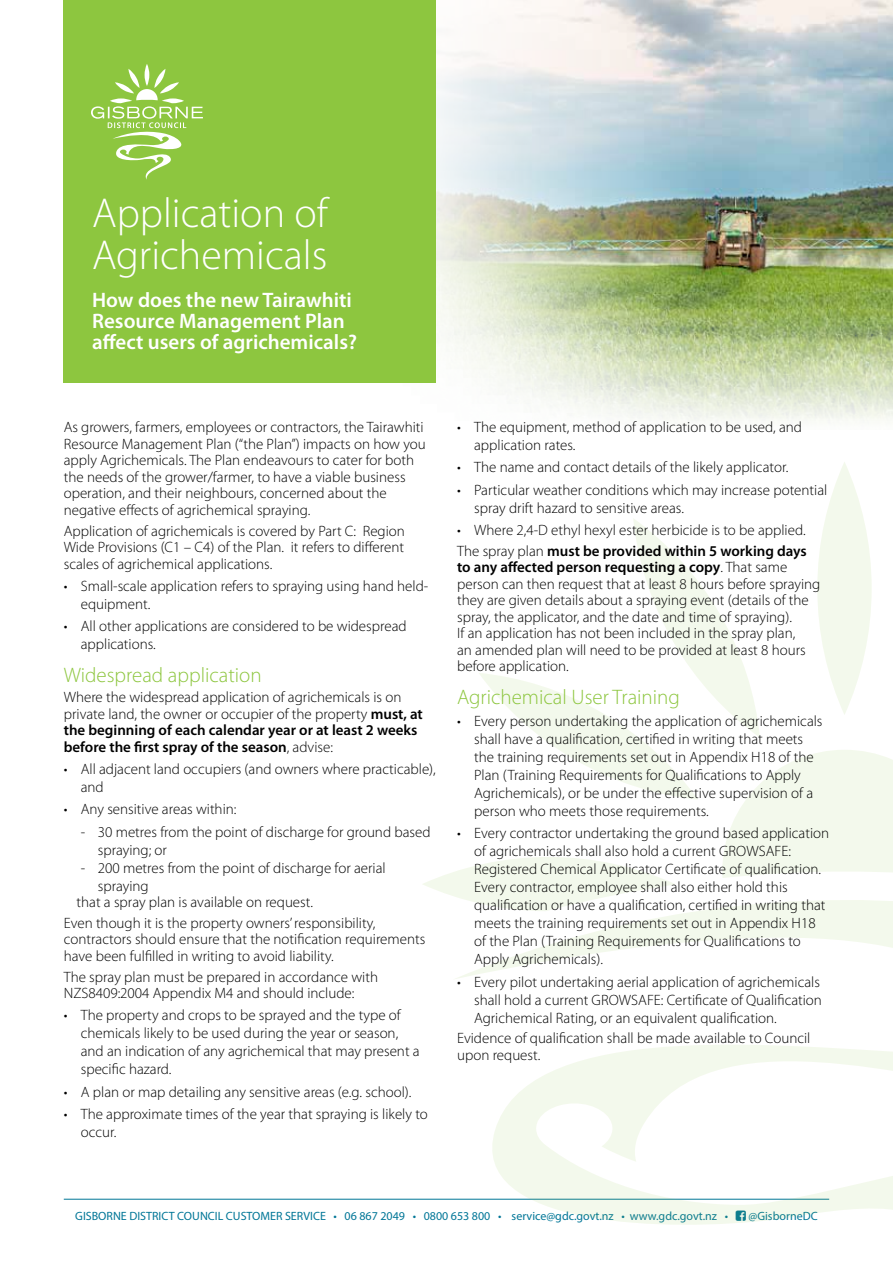
<style>
.page{position:relative;width:893px;height:1263px;background:#fff}
.page>*{position:absolute;margin:0;border:0;box-sizing:border-box;transform-origin:0 0}
.t1{font:300 42px/42px "Myriad Pro";color:#fff}
.t2{font:600 21px/21px "Myriad Pro";color:#fff}
.t3{font:300 21px "Myriad Pro";color:#8dc63f}
.t4{font:300 15px/18px "Myriad Pro";color:#000}
.t5{font:12px "Myriad Pro";color:#007697}
.s1{font-weight:600}
</style>
<div class="page">
<hr style="left:64px;top:1199px;width:765px;height:1px;background:#007697">
<img style="left:436px;top:0;width:457px;height:421px">
<svg style="left:423px;top:462px;width:470px;height:434px"></svg>
<svg style="left:452px;top:878px;width:441px;height:347px"></svg>
<div style="left:64px;top:0;width:372px;height:383px;background:#8dc63f"></div>
<svg style="left:91px;top:64px;width:112px;height:116px"></svg>
<svg style="left:736px;top:1211px;width:10px;height:10px"></svg>
<h1 class="t1" style="left:92px;top:191px;width:237px">Application of<br>Agrichemicals</h1>
<h2 class="t2" style="left:92px;top:289px;width:266px">How does the new Tairawhiti<br>Resource Management Plan affect users of agrichemicals?</h2>
<p class="t4" style="left:64px;top:419px;width:364px;line-height:16.5px">As growers, farmers, employees or contractors, the Tairawhiti Resource Management Plan (“the Plan”) impacts on how you apply Agrichemicals. The Plan endeavours to cater for both the needs of the grower/farmer, to have a viable business operation, and their neighbours, concerned about the negative effects of agrichemical spraying.</p>
<p class="t4" style="left:64px;top:522px;width:343px;line-height:16.5px;text-align:justify">Application of agrichemicals is covered by Part C: Region Wide Provisions (C1 – C4) of the Plan. it refers to different scales of agrichemical applications.</p>
<p class="t4" style="left:81px;top:577px;width:349px;text-indent:-17px">• Small-scale application refers to spraying using hand held&shy;equipment.</p>
<p class="t4" style="left:81px;top:617px;width:327px;text-indent:-17px">• All other applications are considered to be widespread applications.</p>
<h2 class="t3" style="left:64px;top:662px;width:199px">Widespread application</h2>
<p class="t4" style="left:64px;top:689px;width:361px;line-height:16.5px">Where the widespread application of agrichemicals is on private land, the owner or occupier of the property <span class="s1">must, at the beginning of each calendar year or at least 2 weeks before the first spray of the season</span>, advise:</p>
<p class="t4" style="left:81px;top:760px;width:357px;text-indent:-17px">• All adjacent land occupiers (and owners where practicable), and</p>
<p class="t4" style="left:64px;top:800px;width:174px">• Any sensitive areas within:</p>
<p class="t4" style="left:98px;top:822px;width:334px;text-indent:-17px">- 30 metres from the point of discharge for ground based spraying; or</p>
<p class="t4" style="left:98px;top:858px;width:289px;text-indent:-17px">- 200 metres from the point of discharge for aerial spraying</p>
<p class="t4" style="left:64px;top:891px;width:313px;line-height:20.7px;text-indent:13px">that a spray plan is available on request.<br>Even though it is the property owners’ responsibility,</p>
<p class="t4" style="left:64px;top:931px;width:363px;line-height:16.5px">contractors should ensure that the notification requirements have been fulfilled in writing to avoid liability.</p>
<p class="t4" style="left:64px;top:968px;width:316px;line-height:16.5px">The spray plan must be prepared in accordance with<br>NZS8409:2004 Appendix M4 and should include:</p>
<p class="t4" style="left:81px;top:1006px;width:340px;text-indent:-17px">• The property and crops to be sprayed and the type of chemicals likely to be used during the year or season, and an indication of any agrichemical that may present a specific hazard.</p>
<p class="t4" style="left:64px;top:1082px;width:349px">• A plan or map detailing any sensitive areas (e.g. school).</p>
<p class="t4" style="left:81px;top:1105px;width:349px;text-indent:-17px">• The approximate times of the year that spraying is likely to occur.</p>
<p class="t4" style="left:474px;top:418px;width:329px;text-indent:-17px">• The equipment, method of application to be used, and application rates.</p>
<p class="t4" style="left:457px;top:458px;width:333px">• The name and contact details of the likely applicator.</p>
<p class="t4" style="left:474px;top:480px;width:355px;text-indent:-17px">• Particular weather conditions which may increase potential spray drift hazard to sensitive areas.</p>
<p class="t4" style="left:457px;top:519px;width:351px;line-height:20.7px">• Where 2,4-D ethyl hexyl ester herbicide is to be applied.<br>The spray plan <span class="s1">must be provided within 5 working days</span></p>
<p class="t4" style="left:457px;top:559px;width:365px;line-height:16.5px"><span class="s1">to any affected person requesting a copy</span>. That same person can then request that at least 8 hours before spraying they are given details about a spraying event (details of the spray, the applicator, and the date and time of spraying).<br>If an application has not been included in the spray plan,<br>an amended plan will need to be provided at least 8 hours before application.</p>
<h2 class="t3" style="left:457px;top:684px;width:224px">Agrichemical User Training</h2>
<p class="t4" style="left:474px;top:712px;width:350px;text-indent:-17px">• Every person undertaking the application of agrichemicals shall have a qualification, certified in writing that meets the training requirements set out in Appendix H18 of the Plan (Training Requirements for Qualifications to Apply Agrichemicals), or be under the effective supervision of a person who meets those requirements.</p>
<p class="t4" style="left:474px;top:824px;width:357px;text-indent:-17px">• Every contractor undertaking the ground based application of agrichemicals shall also hold a current GROWSAFE:<br>Registered Chemical Applicator Certificate of qualification.<br>Every contractor, employee shall also either hold this qualification or have a qualification, certified in writing that meets the training requirements set out in Appendix H18 of the Plan (Training Requirements for Qualifications to Apply Agrichemicals).</p>
<p class="t4" style="left:474px;top:972px;width:349px;text-indent:-17px">• Every pilot undertaking aerial application of agrichemicals shall hold a current GROWSAFE: Certificate of Qualification<br>Agrichemical Rating, or an equivalent qualification.</p>
<p class="t4" style="left:457px;top:1030px;width:355px;line-height:16.5px">Evidence of qualification shall be made available to Council upon request.</p>
<p class="t5" style="left:75px;top:1209px;width:654px">GISBORNE DISTRICT COUNCIL CUSTOMER SERVICE • 06 867 2049 • 0800 653 800 • service@gdc.govt.nz • www.gdc.govt.nz •</p>
<p class="t5" style="left:748px;top:1209px;width:71px">@GisborneDC</p>
</div>
